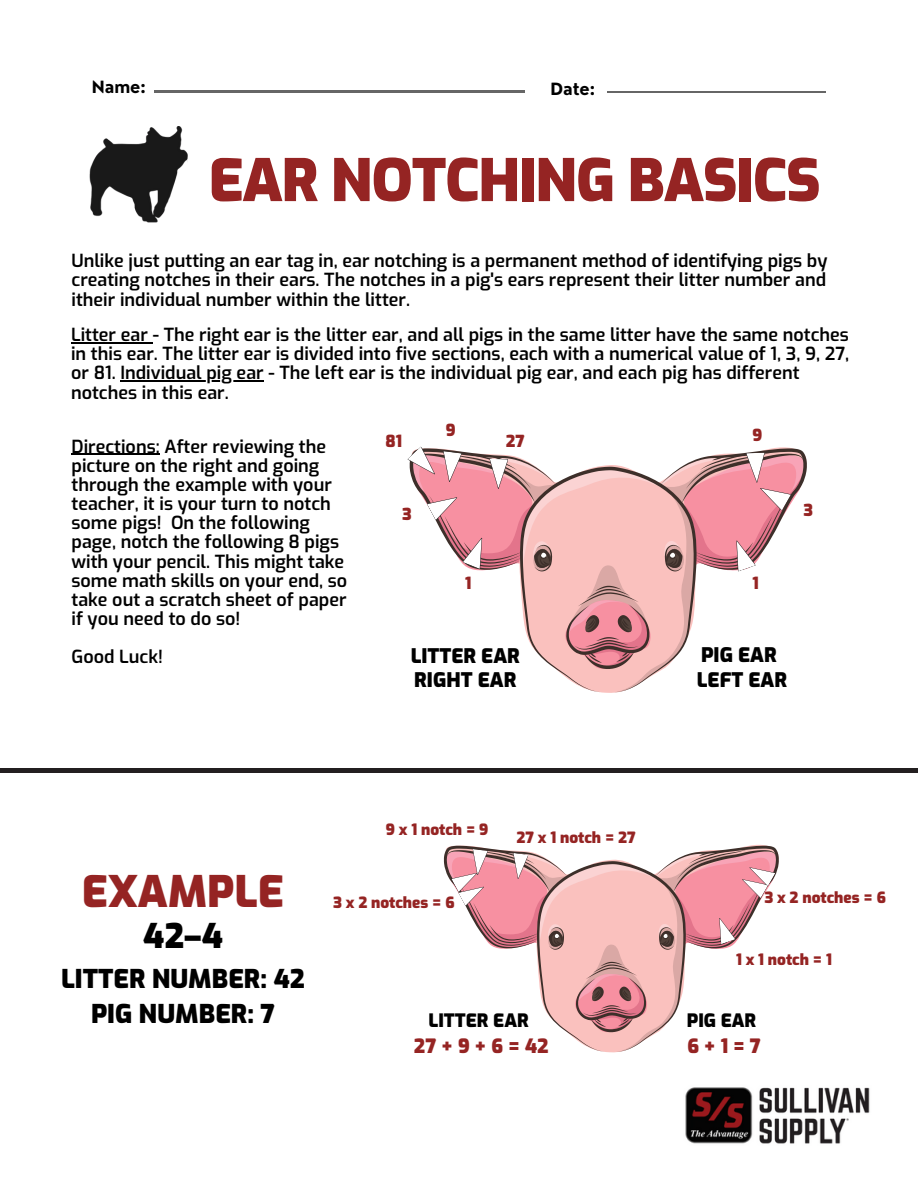
<style>
.page{position:relative;width:918px;height:1188px;background:#fff}
.page>*{position:absolute;margin:0;border:0;box-sizing:border-box;transform-origin:0 0}
.t1{font:900 58.2px "Exo";letter-spacing:-.02em;color:#952423}
.t2{font:900 43.2px "Exo";color:#952423}
.t3{font:900 33.9px "Exo";color:#000}
.t4{font:900 25.8px/35.1px "Exo";color:#000;text-align:center}
.t5{font:900 19.95px "Exo";color:#000}
.t6{font:900 19.65px "Exo";color:#952423}
.t7{font:900 18.3px "Exo";color:#000}
.t8{font:600 18px/19.2px "Exo";color:#000;text-align:justify}
.t9{font:700 16.5px "Nourd";color:#000}
.t10{font:900 16.5px "Exo";color:#952423}
.t11{font:900 15.45px "Exo";color:#952423}
</style>
<div class="page">
<img style="left:89px;top:127px;width:98px;height:96px">
<hr style="left:154px;top:91px;width:370px;height:1px;background:#000">
<hr style="left:607px;top:91px;width:219px;height:1px;background:#000">
<svg style="left:407px;top:446px;width:400px;height:246px"></svg>
<svg style="left:443px;top:846px;width:336px;height:206px"></svg>
<hr style="left:0;top:768px;width:918px;height:4px;background:#231f20">
<hr style="left:72px;top:454px;width:88px;height:1px;background:#000">
<hr style="left:71px;top:342px;width:82px;height:1px;background:#000">
<hr style="left:120px;top:381px;width:144px;height:1px;background:#000">
<img style="left:685px;top:1087px;width:185px;height:57px">
<h5 class="t9" style="left:92px;top:77px;width:56px">Name:</h5>
<h5 class="t9" style="left:550px;top:78px;width:46px">Date:</h5>
<p class="t1" style="left:209px;top:143px;width:614px">EAR NOTCHING BASICS</p>
<p class="t8" style="left:72px;top:252px;width:757px">Unlike just putting an ear tag in, ear notching is a permanent method of identifying pigs by creating notches in their ears. The notches in a pig's ears represent their litter number and itheir individual number within the litter.</p>
<h5 class="t8" style="left:71px;top:325px;width:780px">Litter ear - The right ear is the litter ear, and all pigs in the same litter have the same notches in this ear. The litter ear is divided into five sections, each with a numerical value of 1, 3, 9, 27, or 81. Individual pig ear - The left ear is the individual pig ear, and each pig has different</h5>
<h5 class="t8" style="left:71px;top:383px;width:159px">notches in this ear.</h5>
<p class="t8" style="left:72px;top:437px;width:277px;text-align:left">Directions: After reviewing the picture on the right and going through the example with your teacher, it is your turn to notch some pigs! On the following page, notch the following 8 pigs with your pencil. This might take some math skills on your end, so take out a scratch sheet of paper if you need to do so!</p>
<h1 class="t8" style="left:72px;top:647px;width:93px">Good Luck!</h1>
<p class="t10" style="left:386px;top:430px;width:18px">81</p>
<p class="t10" style="left:402px;top:503px;width:11px">3</p>
<p class="t10" style="left:446px;top:419px;width:11px">9</p>
<p class="t10" style="left:753px;top:424px;width:11px">9</p>
<p class="t10" style="left:506px;top:430px;width:20px">27</p>
<p class="t10" style="left:465px;top:572px;width:8px">1</p>
<p class="t10" style="left:753px;top:572px;width:8px">1</p>
<p class="t10" style="left:803px;top:499px;width:11px">3</p>
<p class="t5" style="left:411px;top:643px;width:111px">LITTER EAR</p>
<p class="t5" style="left:701px;top:642px;width:77px">PIG EAR</p>
<h3 class="t5" style="left:414px;top:667px;width:104px">RIGHT EAR</h3>
<p class="t5" style="left:697px;top:667px;width:92px">LEFT EAR</p>
<h4 class="t11" style="left:386px;top:820px;width:104px">9x1notch=9</h4>
<p class="t11" style="left:516px;top:828px;width:121px">27 x 1 notch = 27</p>
<p class="t2" style="left:82px;top:863px;width:204px">EXAMPLE</p>
<p class="t3" style="left:143px;top:914px;width:82px">42–4</p>
<p class="t4" style="left:61px;top:961px;width:245px">LITTER NUMBER: 42<br>PIG NUMBER: 7</p>
<h4 class="t11" style="left:333px;top:893px;width:123px">3 x 2 notches = 6</h4>
<h4 class="t11" style="left:764px;top:888px;width:123px">3 x 2 notches = 6</h4>
<h4 class="t11" style="left:736px;top:949px;width:97px">1x1notch=1</h4>
<p class="t7" style="left:428px;top:1009px;width:102px">LITTER EAR</p>
<p class="t7" style="left:687px;top:1009px;width:71px">PIG EAR</p>
<p class="t6" style="left:414px;top:1033px;width:136px">27+9+6=42</p>
<p class="t6" style="left:687px;top:1033px;width:75px">6+1=7</p>
</div>
